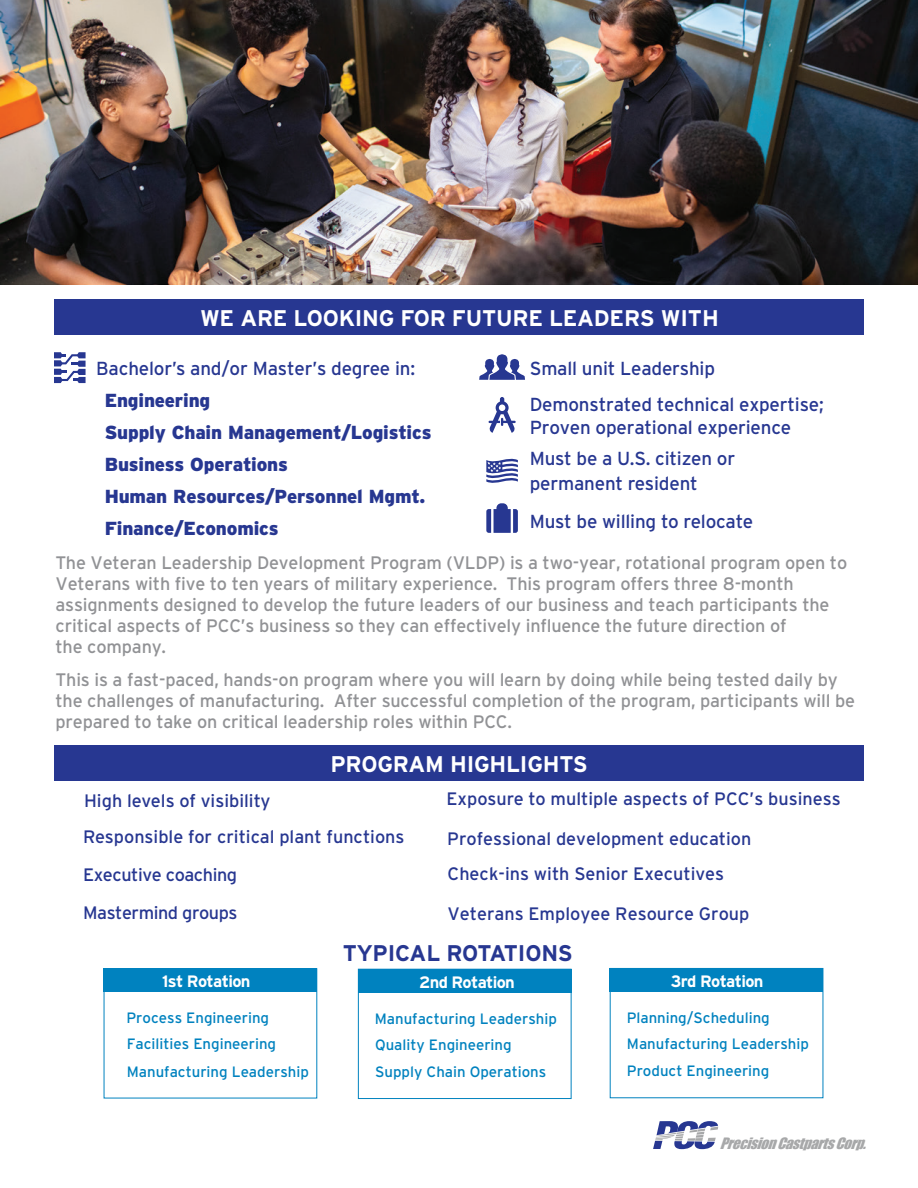
<style>
.page{position:relative;width:918px;height:1188px;background:#fff}
.page>*{position:absolute;margin:0;border:0;box-sizing:border-box;transform-origin:0 0}
.t1{font:700 22.65px "Interstate";letter-spacing:-.01em;color:#fff}
.t2{font:700 22.65px "Interstate";letter-spacing:-.01em;color:#273791}
.t3{font:18.9px/36.3px "Interstate";letter-spacing:-.01em;color:#273791}
.t4{font:900 18.9px/32px "Interstate";letter-spacing:-.01em;color:#273791}
.t5{font:18.15px/21px "Interstate";letter-spacing:-.01em;color:#919295}
.t6{font:18px/39.2px "Interstate";color:#273791}
.t7{font:18px "Interstate";letter-spacing:-.025em;color:#273791}
.t8{font:700 16.5px "Interstate";letter-spacing:-.04em;color:#fff}
.t9{font:15px/25.8px "Interstate";color:#0082bf}
.t10{font:italic 14.4px "Impact";color:#a7a8a9}
</style>
<div class="page">
<img style="left:0;top:0;width:918px;height:284px">
<div style="left:104px;top:968px;width:213px;height:131px;border:1px solid #0082bf"></div>
<div style="left:104px;top:969px;width:213px;height:23px;background:#0082bf"></div>
<svg style="left:54px;top:352px;width:32px;height:31px"></svg>
<div style="left:54px;top:299px;width:810px;height:35px;background:#273791"></div>
<div style="left:54px;top:746px;width:810px;height:35px;background:#273791"></div>
<svg style="left:653px;top:1121px;width:65px;height:28px"></svg>
<svg style="left:479px;top:354px;width:46px;height:26px"></svg>
<div style="left:358px;top:969px;width:214px;height:130px;border:1px solid #0082bf"></div>
<div style="left:358px;top:969px;width:213px;height:23px;background:#0082bf"></div>
<div style="left:610px;top:968px;width:213px;height:24px;background:#0082bf"></div>
<svg style="left:489px;top:397px;width:27px;height:36px"></svg>
<svg style="left:486px;top:458px;width:32px;height:25px"></svg>
<svg style="left:486px;top:503px;width:32px;height:30px"></svg>
<p class="t1" style="left:200px;top:305px;width:520px">WE ARE LOOKING FOR FUTURE LEADERS WITH</p>
<p class="t3" style="left:96px;top:350px;width:320px">Bachelor’s and/or Master’s degree in:</p>
<p class="t4" style="left:105px;top:384px;width:328px">Engineering<br>Supply Chain Management/Logistics<br>Business Operations<br>Human Resources/Personnel Mgmt.<br>Finance/Economics</p>
<p class="t3" style="left:530px;top:350px;width:296px">Small unit Leadership<br>Demonstrated technical expertise;</p>
<p class="t3" style="left:530px;top:411px;width:263px;line-height:31.8px">Proven operational experience<br>Must be a U.S. citizen or</p>
<p class="t3" style="left:530px;top:464px;width:225px;line-height:37.8px">permanent resident<br>Must be willing to relocate</p>
<p class="t5" style="left:56px;top:552px;width:793px">The Veteran Leadership Development Program (VLDP) is a two-year, rotational program open to Veterans with five to ten years of military experience. This program offers three 8-month assignments designed to develop the future leaders of our business and teach participants the critical aspects of PCC’s business so they can effectively influence the future direction of<br>the company.</p>
<p class="t5" style="left:56px;top:669px;width:801px">This is a fast-paced, hands-on program where you will learn by doing while being tested daily by the challenges of manufacturing. After successful completion of the program, participants will be prepared to take on critical leadership roles within PCC.</p>
<p class="t6" style="left:84px;top:781px;width:188px">High levels of visibility</p>
<p class="t1" style="left:331px;top:752px;width:259px">PROGRAM HIGHLIGHTS</p>
<p class="t6" style="left:446px;top:780px;width:396px">Exposure to multiple aspects of PCC’s business</p>
<p class="t6" style="left:83px;top:817px;width:323px">Responsible for critical plant functions</p>
<p class="t7" style="left:83px;top:865px;width:156px">Executive coaching</p>
<p class="t7" style="left:83px;top:903px;width:156px">Mastermind groups</p>
<p class="t6" style="left:447px;top:819px;width:306px">Professional development education</p>
<p class="t6" style="left:447px;top:854px;width:304px">Check-ins with Senior Executives<br>Veterans Employee Resource Group</p>
<p class="t8" style="left:162px;top:972px;width:90px">1st Rotation</p>
<p class="t9" style="left:127px;top:1005px;width:151px">Process Engineering<br>Facilities Engineering</p>
<p class="t9" style="left:127px;top:1058px;width:184px">Manufacturing Leadership</p>
<p class="t2" style="left:343px;top:940px;width:232px">TYPICAL ROTATIONS</p>
<p class="t8" style="left:419px;top:973px;width:97px">2nd Rotation</p>
<p class="t9" style="left:375px;top:1006px;width:184px">Manufacturing Leadership<br>Quality Engineering</p>
<p class="t9" style="left:375px;top:1059px;width:173px">Supply Chain Operations</p>
<p class="t8" style="left:671px;top:972px;width:94px">3rd Rotation</p>
<p class="t9" style="left:627px;top:1005px;width:184px">Planning/Scheduling<br>Manufacturing Leadership</p>
<p class="t9" style="left:627px;top:1058px;width:144px">Product Engineering</p>
<p class="t10" style="left:720px;top:1132px;width:154px">Precision CastpartsCorp.</p>
</div>
